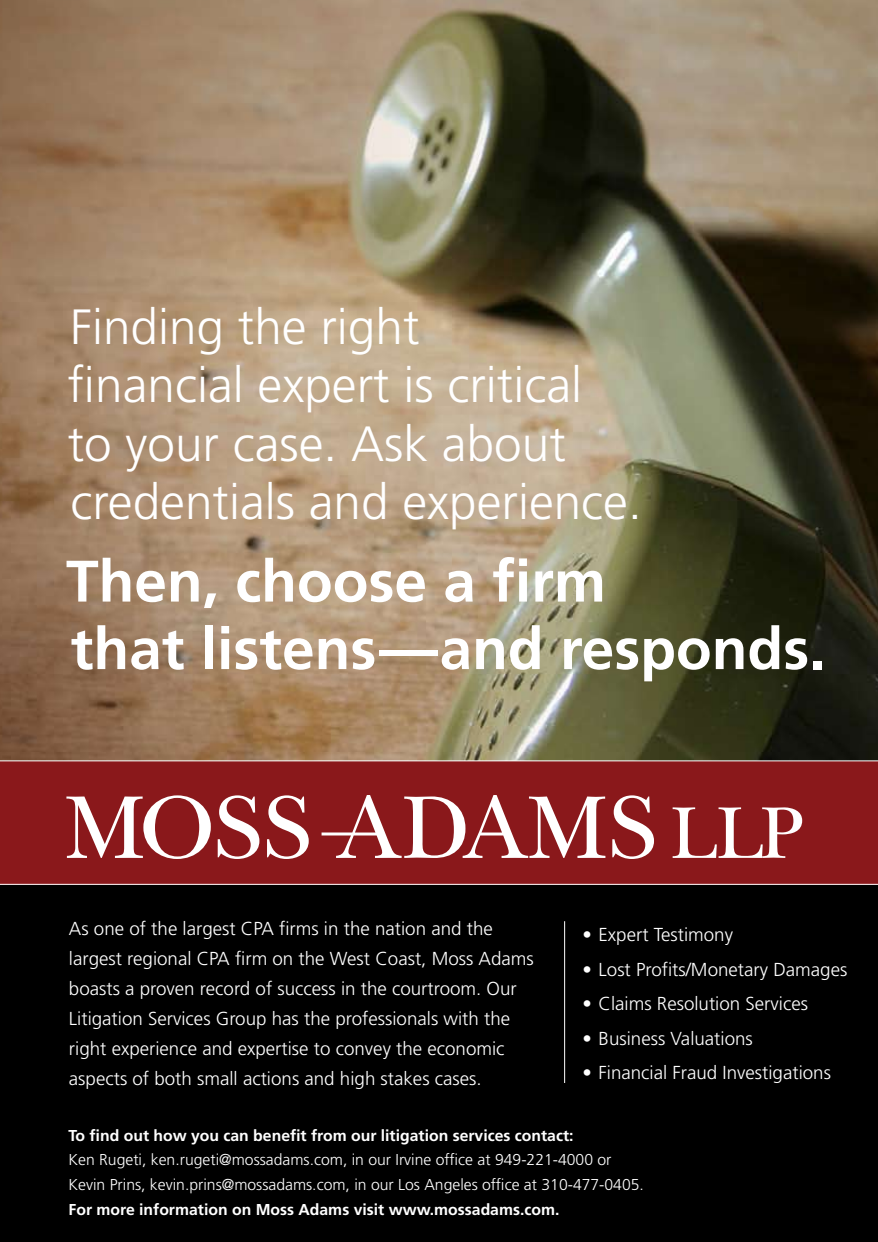
<style>
.page{position:relative;width:878px;height:1242px;background:#fff}
.page>*{position:absolute;margin:0;border:0;box-sizing:border-box;transform-origin:0 0}
.t1{font:700 58.5px/67.5px "Frutiger LT Std";color:#fff}
.t2{font:300 49.5px/58.5px "Frutiger LT Std";color:#fff}
.t3{font:300 18.75px/30px "Frutiger LT Std";color:#fff}
.t4{font:300 15.75px/24.8px "Frutiger LT Std";color:#fff}
.t5{font:700 15.75px "Frutiger LT Std";color:#fff}
</style>
<div class="page">
<img style="left:0;top:0;width:878px;height:760px">
<div style="left:0;top:834px;width:878px;height:408px;background:#000"></div>
<hr style="left:564px;top:921px;width:1px;height:162px;background:#fff">
<div style="left:0;top:760px;width:878px;height:125px;background:#8a181b"></div>
<svg style="left:66px;top:795px;width:145px;height:64px"></svg>
<svg style="left:218px;top:795px;width:41px;height:64px"></svg>
<svg style="left:267px;top:795px;width:42px;height:64px"></svg>
<svg style="left:612px;top:795px;width:42px;height:64px"></svg>
<svg style="left:672px;top:807px;width:130px;height:51px;background:#aa585a"></svg>
<svg style="left:321px;top:795px;width:284px;height:63px;background:#a95558"></svg>
<h2 class="t2" style="left:68px;top:298px;width:575px">Finding the right<br>financial expert is critical<br>to your case. Ask about credentials and experience.</h2>
<h1 class="t1" style="left:66px;top:548px;width:761px">Then, choose a firm<br>that listens—and responds.</h1>
<p class="t3" style="left:69px;top:914px;width:466px">As one of the largest CPA firms in the nation and the largest regional CPA firm on the West Coast, Moss Adams boasts a proven record of success in the courtroom. Our Litigation Services Group has the professionals with the right experience and expertise to convey the economic aspects of both small actions and high stakes cases.</p>
<p class="t3" style="left:582px;top:920px;width:152px">• Expert Testimony</p>
<p class="t3" style="left:582px;top:955px;width:266px">• Lost Profits/Monetary Damages</p>
<p class="t3" style="left:582px;top:989px;width:227px">• Claims Resolution Services</p>
<p class="t3" style="left:582px;top:1024px;width:172px">• Business Valuations</p>
<p class="t3" style="left:582px;top:1058px;width:250px">• Financial Fraud Investigations</p>
<p class="t5" style="left:69px;top:1126px;width:506px">To find out how you can benefit from our litigation services contact:</p>
<p class="t4" style="left:69px;top:1148px;width:577px">Ken Rugeti, ken.rugeti@mossadams.com, in our Irvine office at 949-221-4000 or<br>Kevin Prins, kevin.prins@mossadams.com, in our Los Angeles office at 310-477-0405.</p>
<p class="t5" style="left:69px;top:1200px;width:492px">For more information on Moss Adams visit www.mossadams.com.</p>
</div>
